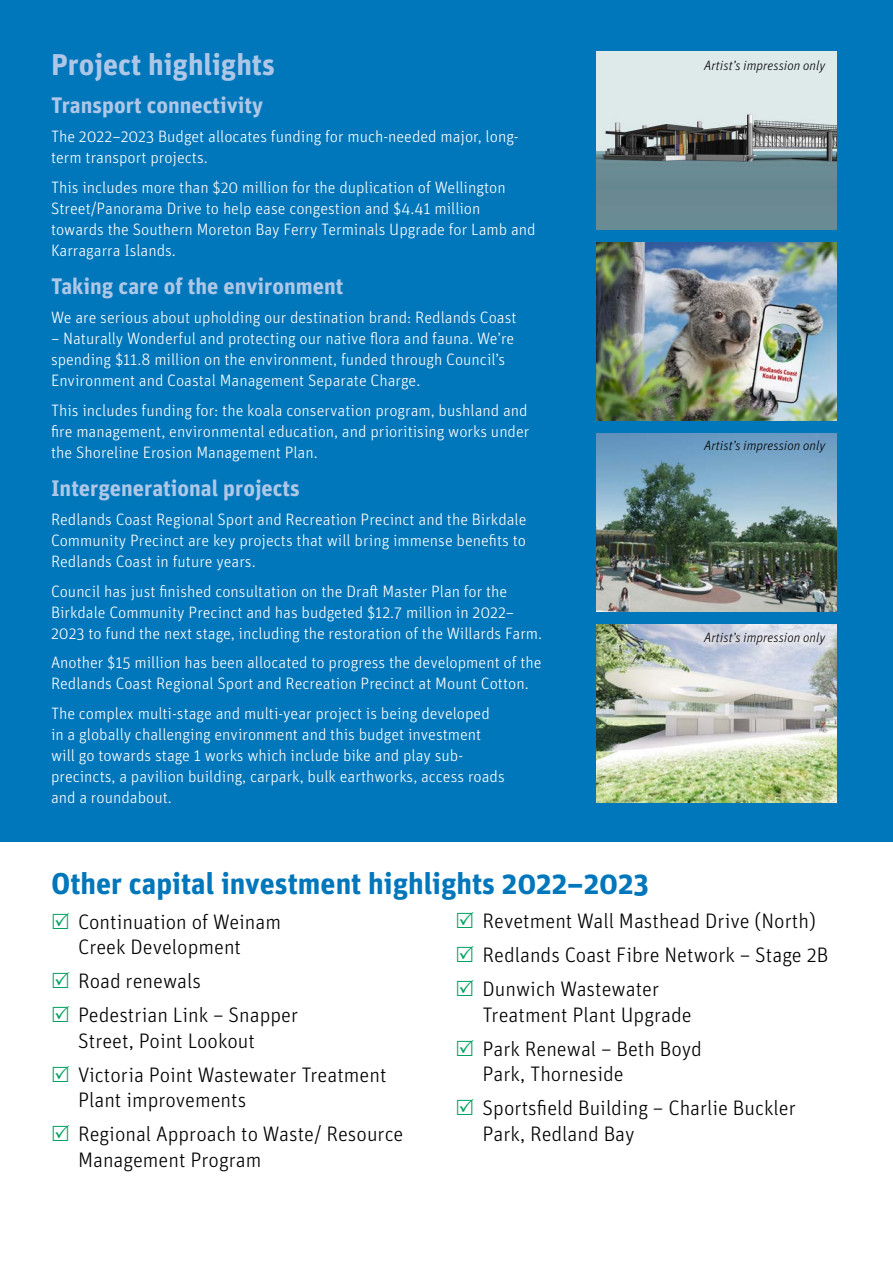
<style>
.page{position:relative;width:893px;height:1263px;background:#fff}
.page>*{position:absolute;margin:0;border:0;box-sizing:border-box;transform-origin:0 0}
.t1{font:700 30px "Unit Pro";color:#0076bb}
.t2{font:700 30px "Unit Pro";color:#aec7e6}
.t3{font:700 22.5px "Unit Pro";color:#aec7e6}
.t4{font:300 21px/34px "Unit Pro";color:#000}
.t5{font:300 16.5px/21px "Unit Pro";color:#fff}
.t6{font:italic 300 13.5px "Unit Pro";color:#000}
</style>
<div class="page">
<img style="left:0;top:0;width:1px;height:842px">
<div style="left:1px;top:0;width:892px;height:841px;background:#0076bb"></div>
<img style="left:597px;top:51px;width:239px;height:178px">
<img style="left:597px;top:242px;width:239px;height:178px">
<img style="left:597px;top:433px;width:239px;height:179px">
<img style="left:597px;top:625px;width:239px;height:178px">
<h1 class="t2" style="left:51px;top:42px;width:225px">Project highlights</h1>
<h2 class="t3" style="left:51px;top:88px;width:214px">Transport connectivity</h2>
<p class="t5" style="left:51px;top:126px;width:469px">The 2022–2023 Budget allocates funding for much-needed major, long&shy;term transport projects.</p>
<p class="t5" style="left:51px;top:176px;width:486px">This includes more than $20 million for the duplication of Wellington Street/Panorama Drive to help ease congestion and $4.41 million towards the Southern Moreton Bay Ferry Terminals Upgrade for Lamb and Karragarra Islands.</p>
<h2 class="t3" style="left:51px;top:270px;width:294px">Taking care of the environment</h2>
<p class="t5" style="left:51px;top:307px;width:467px">We are serious about upholding our destination brand: Redlands Coast</p>
<p class="t5" style="left:51px;top:328px;width:465px">– Naturally Wonderful and protecting our native flora and fauna. We’re spending $11.8 million on the environment, funded through Council’s<br>Environment and Coastal Management Separate Charge.</p>
<p class="t5" style="left:51px;top:399px;width:480px;text-align:justify">This includes funding for: the koala conservation program, bushland and fire management, environmental education, and prioritising works under the Shoreline Erosion Management Plan.</p>
<h2 class="t3" style="left:51px;top:472px;width:250px">Intergenerational projects</h2>
<p class="t5" style="left:51px;top:509px;width:477px;text-align:justify">Redlands Coast Regional Sport and Recreation Precinct and the Birkdale Community Precinct are key projects that will bring immense benefits to Redlands Coast in future years.</p>
<p class="t5" style="left:51px;top:580px;width:493px">Council has just finished consultation on the Draft Master Plan for the<br>Birkdale Community Precinct and has budgeted $12.7 million in 2022–<br>2023 to fund the next stage, including the restoration of the Willards Farm.</p>
<p class="t5" style="left:51px;top:652px;width:492px">Another $15 million has been allocated to progress the development of the<br>Redlands Coast Regional Sport and Recreation Precinct at Mount Cotton.</p>
<p class="t5" style="left:51px;top:702px;width:455px">The complex multi-stage and multi-year project is being developed in a globally challenging environment and this budget investment will go towards stage 1 works which include bike and play sub&shy;precincts, a pavilion building, carpark, bulk earthworks, access roads and a roundabout.</p>
<p class="t6" style="left:704px;top:57px;width:123px">Artist’s impression only</p>
<p class="t6" style="left:704px;top:436px;width:123px">Artist’s impression only</p>
<p class="t6" style="left:704px;top:629px;width:123px">Artist’s impression only</p>
<h1 class="t1" style="left:51px;top:862px;width:600px">Other capital investment highlights 2022–2023</h1>
<p class="t4" style="left:78px;top:908px;width:205px;line-height:25.5px">Continuation of Weinam<br>Creek Development</p>
<p class="t4" style="left:78px;top:963px;width:222px">Road renewals<br>Pedestrian Link – Snapper</p>
<p class="t4" style="left:78px;top:1023px;width:310px">Street, Point Lookout<br>Victoria Point Wastewater Treatment</p>
<p class="t4" style="left:78px;top:1082px;width:327px">Plant improvements<br>Regional Approach to Waste/ Resource</p>
<p class="t4" style="left:78px;top:1142px;width:185px">Management Program</p>
<p class="t4" style="left:482px;top:904px;width:347px">Revetment Wall Masthead Drive (North)<br>Redlands Coast Fibre Network – Stage 2B<br>Dunwich Wastewater</p>
<p class="t4" style="left:482px;top:997px;width:221px">Treatment Plant Upgrade<br>Park Renewal – Beth Boyd</p>
<p class="t4" style="left:482px;top:1057px;width:315px">Park, Thorneside<br>Sportsfield Building – Charlie Buckler</p>
<p class="t4" style="left:482px;top:1116px;width:154px">Park, Redland Bay</p>
</div>
